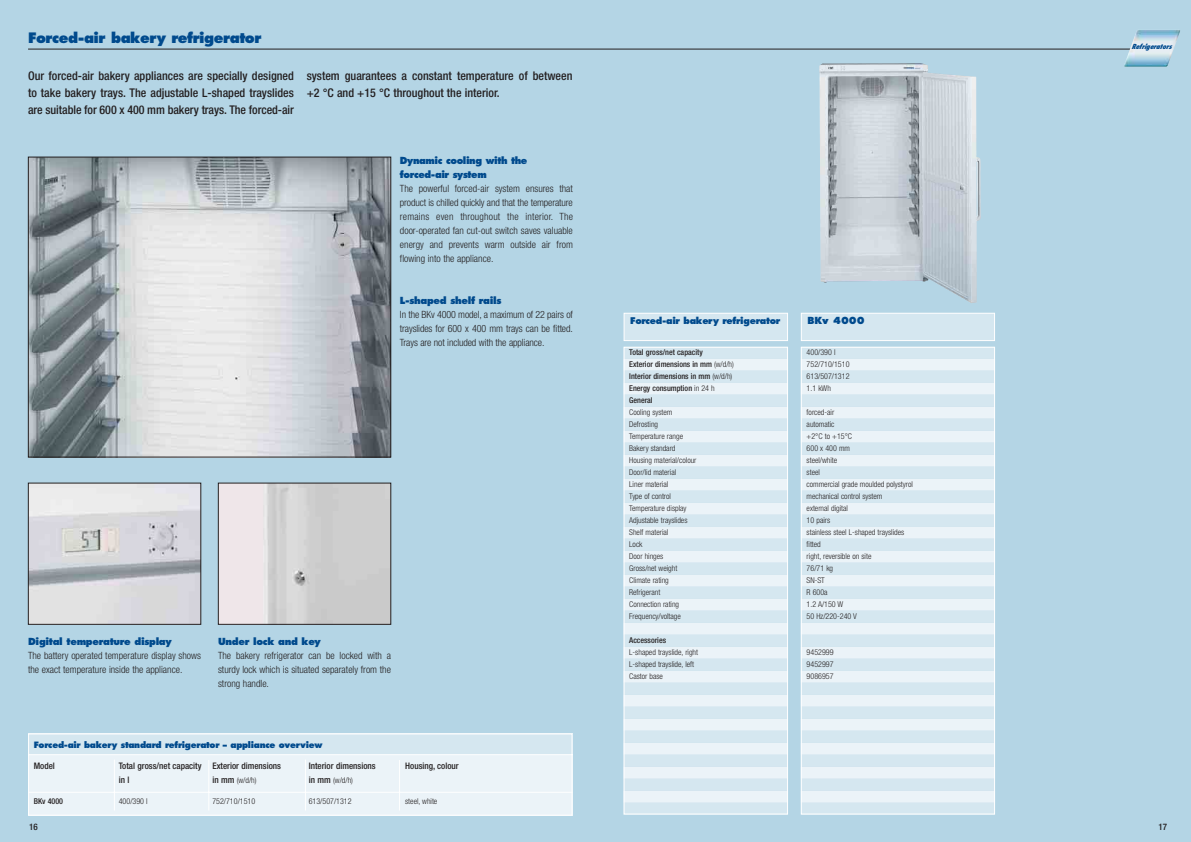
<style>
.page{position:relative;width:1191px;height:842px;background:#fff}
.page>*{position:absolute;margin:0;border:0;box-sizing:border-box;transform-origin:0 0}
.t1{font:800 14px "Futura";letter-spacing:-.035em;color:#004a8d}
.t2{font:500 condensed 12px/17px "Helvetica Neue";color:#231f20;text-align:justify}
.t3{font:300 condensed 10px/14px "Helvetica Neue";color:#231f20;text-align:justify}
.t4{font:800 9.5px/14px "Futura";letter-spacing:-.035em;color:#004a8d}
.t5{font:500 condensed 9px "Helvetica Neue";color:#231f20}
.t6{font:800 9px "Futura";letter-spacing:-.035em;color:#004a8d}
.t7{font:800 8.5px "Futura";letter-spacing:-.035em;color:#004a8d}
.t8{font:300 condensed 8px/12px "Helvetica Neue";color:#231f20}
.t9{font:500 condensed 8px/12px "Helvetica Neue";color:#231f20}
.t10{font:italic 800 condensed 6.8px "Futura";color:#004a8d}
.s1{font-weight:500;font-size:9px}
.s2{font-weight:300}
</style>
<div class="page">
<div style="left:0;top:1px;width:1190px;height:841px;background:#b4d5e5"></div>
<hr style="left:28px;top:49px;width:1140px;height:1px;background:#231f20">
<img style="left:819px;top:63px;width:162px;height:240px">
<img style="left:220px;top:485px;width:169px;height:138px">
<div style="left:218px;top:483px;width:173px;height:142px;border:1px solid #231f20"></div>
<img style="left:30px;top:485px;width:169px;height:138px">
<div style="left:28px;top:483px;width:173px;height:142px;border:1px solid #231f20"></div>
<img style="left:30px;top:159px;width:359px;height:296px">
<div style="left:28px;top:157px;width:363px;height:300px;border:1px solid #231f20"></div>
<img style="left:1123px;top:30px;width:57px;height:37px">
<div style="left:801px;top:313px;width:193px;height:28px;background:#d5e7f0"></div>
<div style="left:801px;top:313px;width:194px;height:28px;border:1px solid #fff"></div>
<div style="left:624px;top:313px;width:163px;height:28px;background:#d5e7f0"></div>
<div style="left:623px;top:313px;width:165px;height:28px;border:1px solid #fff"></div>
<svg style="left:623px;top:346px;width:372px;height:469px;background:#ddebf3"></svg>
<svg style="left:28px;top:733px;width:545px;height:83px;background:#e6f0f6"></svg>
<h1 class="t1" style="left:28px;top:32px;width:235px">Forced-air bakery refrigerator</h1>
<h2 class="t2" style="left:28px;top:69px;width:267px">Our forced-air bakery appliances are specially designed to take bakery trays. The adjustable L-shaped trayslides are suitable for 600 x 400 mm bakery trays. The forced-air</h2>
<h2 class="t2" style="left:307px;top:69px;width:267px">system guarantees a constant temperature of between +2 °C and +15 °C throughout the interior.</h2>
<p class="t4" style="left:400px;top:154px;width:129px">Dynamic cooling with the forced-air system</p>
<p class="t3" style="left:400px;top:182px;width:174px">The powerful forced-air system ensures that product is chilled quickly and that the temperature remains even throughout the interior. The door-operated fan cut-out switch saves valuable energy and prevents warm outside air from flowing into the appliance.</p>
<p class="t4" style="left:400px;top:294px;width:103px">L-shaped shelf rails</p>
<p class="t3" style="left:400px;top:308px;width:174px">In the BKv 4000 model, a maximum of 22 pairs of trayslides for 600 x 400 mm trays can be fitted.<br>Trays are not included with the appliance.</p>
<p class="t4" style="left:28px;top:635px;width:145px">Digital temperature display</p>
<p class="t3" style="left:28px;top:649px;width:174px">The battery operated temperature display shows the exact temperature inside the appliance.</p>
<p class="t4" style="left:218px;top:635px;width:104px">Under lock and key</p>
<p class="t3" style="left:218px;top:649px;width:174px">The bakery refrigerator can be locked with a sturdy lock which is situated separately from the strong handle.</p>
<p class="t7" style="left:34px;top:741px;width:290px">Forced-air bakery standard refrigerator – appliance overview</p>
<p class="t5" style="left:34px;top:763px;width:23px">Model</p>
<p class="t5" style="left:119px;top:763px;width:164px">Total gross/net capacity Exterior dimensions</p>
<p class="t5" style="left:309px;top:763px;width:68px">Interior dimensions</p>
<p class="t5" style="left:405px;top:763px;width:55px">Housing, colour</p>
<p class="t5" style="left:119px;top:777px;width:12px">in l</p>
<p class="t8" style="left:212px;top:775px;width:46px"><span class="s1">in mm</span> (w/d/h)</p>
<p class="t8" style="left:309px;top:775px;width:46px"><span class="s1">in mm</span> (w/d/h)</p>
<p class="t9" style="left:34px;top:796px;width:31px">BKv 4000</p>
<p class="t8" style="left:119px;top:796px;width:30px">400/390 l</p>
<p class="t8" style="left:212px;top:796px;width:44px">752/710/1510</p>
<p class="t8" style="left:309px;top:796px;width:44px">613/507/1312</p>
<p class="t8" style="left:405px;top:796px;width:34px">steel, white</p>
<p class="t6" style="left:630px;top:317px;width:151px">Forced-air bakery refrigerator</p>
<p class="t4" style="left:807px;top:315px;width:59px">BKv 4000</p>
<p class="t9" style="left:629px;top:347px;width:106px">Total gross/net capacity<br>Exterior dimensions in mm <span class="s2">(w/d/h)<br></span>Interior dimensions in mm <span class="s2">(w/d/h)<br></span>Energy consumption <span class="s2">in 24 h<br></span>General</p>
<p class="t8" style="left:629px;top:407px;width:69px">Cooling system<br>Defrosting<br>Temperature range<br>Bakery standard<br>Housing material/colour<br>Door/lid material<br>Liner material<br>Type of control<br>Temperature display<br>Adjustable trayslides<br>Shelf material<br>Lock<br>Door hinges<br>Gross/net weight<br>Climate rating<br>Refrigerant<br>Connection rating<br>Frequency/voltage</p>
<p class="t9" style="left:629px;top:635px;width:38px">Accessories</p>
<p class="t8" style="left:629px;top:647px;width:70px">L-shaped trayslide, right<br>L-shaped trayslide, left<br>Castor base</p>
<p class="t8" style="left:806px;top:347px;width:44px">400/390 l<br>752/710/1510<br>613/507/1312<br>1.1 kWh</p>
<p class="t8" style="left:806px;top:407px;width:108px">forced-air<br>automatic<br>+2°C to +15°C<br>600 x 400 mm<br>steel/white<br>steel<br>commercial grade moulded polystyrol mechanical control system<br>external digital<br>10 pairs<br>stainless steel L-shaped trayslides fitted<br>right, reversible on site<br>76/71 kg<br>SN-ST<br>R 600a<br>1.2 A/150 W<br>50 Hz/220-240 V</p>
<p class="t8" style="left:806px;top:647px;width:28px;text-align:justify">9452999<br>9452997<br>9086957</p>
<p class="t10" style="left:1131px;top:44px;width:44px">Refrigerators</p>
<p class="t5" style="left:29px;top:824px;width:10px">16</p>
<p class="t5" style="left:1158px;top:824px;width:10px">17</p>
</div>
